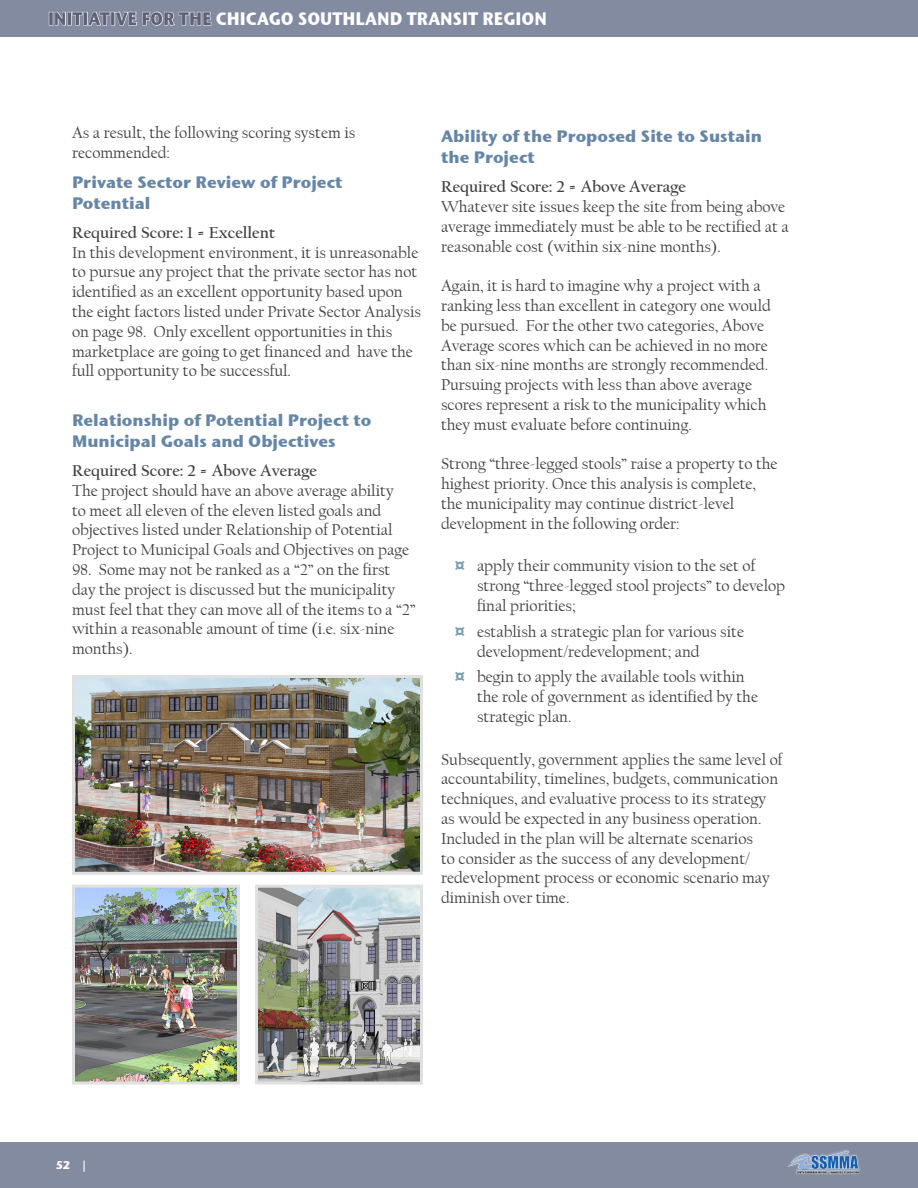
<style>
.page{position:relative;width:918px;height:1188px;background:#fff}
.page>*{position:absolute;margin:0;border:0;box-sizing:border-box;transform-origin:0 0}
.t1{font:18px "Stone Sans ITCTT Bold";color:#fff;scale:.9 1}
.main_text{font:16.5px/19.8px "Californian FB";color:#3e3e3f}
.main_text-2{font:16.5px/21px "Stone Sans ITCTT Bold";color:#6786a6}
.main_text-3{font:700 16.5px "Californian FB";color:#3e3e3f}
.t2{font:700 11.25px "Stone Sans";color:#fff}
.s1{color:#5f6176}
.s2{font-family:"Myriad Pro";font-weight:900;font-stretch:semi-expanded;color:#799fae}
</style>
<div class="page">
<div style="left:0;top:1142px;width:918px;height:46px;background:#838ba0"></div>
<div style="left:0;top:0;width:918px;height:37px;background:#838ba0"></div>
<img style="left:787px;top:1150px;width:73px;height:24px">
<div style="left:49px;top:12px;width:4px;height:13px;border:1px solid #fff"></div>
<svg style="left:55px;top:12px;width:11px;height:14px"></svg>
<div style="left:67px;top:12px;width:5px;height:13px;border:1px solid #fff"></div>
<svg style="left:72px;top:11px;width:140px;height:15px"></svg>
<img style="left:76px;top:679px;width:343px;height:192px">
<div style="left:72px;top:675px;width:351px;height:200px;border:3px solid #e0e0e1"></div>
<img style="left:76px;top:889px;width:160px;height:191px">
<div style="left:72px;top:885px;width:168px;height:199px;border:3px solid #e0e0e1"></div>
<img style="left:259px;top:889px;width:160px;height:191px">
<div style="left:255px;top:885px;width:168px;height:199px;border:3px solid #e0e0e1"></div>
<p class="t1" style="left:48px;top:7px;width:556px"><span class="s1">INITIATIVE FOR THE</span> CHICAGO SOUTHLAND TRANSIT REGION</p>
<p class="main_text" style="left:72px;top:123px;width:285px">As a result, the following scoring system is recommended:</p>
<p class="main_text-2" style="left:72px;top:171px;width:272px">Private Sector Review of Project<br>Potential</p>
<p class="main_text-3" style="left:72px;top:223px;width:205px">Required Score: 1 = Excellent</p>
<p class="main_text" style="left:72px;top:243px;width:351px">In this development environment, it is unreasonable to pursue any project that the private sector has not identified as an excellent opportunity based upon the eight factors listed under Private Sector Analysis on page 98. Only excellent opportunities in this marketplace are going to get financed and have the full opportunity to be successful.</p>
<p class="main_text-2" style="left:72px;top:410px;width:301px">Relationship of Potential Project to<br>Municipal Goals and Objectives</p>
<p class="main_text-3" style="left:72px;top:461px;width:247px">Required Score: 2 = Above Average</p>
<p class="main_text" style="left:72px;top:481px;width:339px">The project should have an above average ability to meet all eleven of the eleven listed goals and objectives listed under Relationship of Potential Project to Municipal Goals and Objectives on page</p>
<p class="main_text" style="left:72px;top:560px;width:345px">98. Some may not be ranked as a “2” on the first day the project is discussed but the municipality must feel that they can move all of the items to a “2” within a reasonable amount of time (i.e. six-nine months).</p>
<p class="main_text-2" style="left:441px;top:126px;width:323px">Ability of the Proposed Site to Sustain the Project</p>
<p class="main_text-3" style="left:441px;top:177px;width:247px">Required Score: 2 = Above Average</p>
<p class="main_text" style="left:441px;top:197px;width:349px">Whatever site issues keep the site from being above average immediately must be able to be rectified at a reasonable cost (within six-nine months).</p>
<p class="main_text" style="left:441px;top:276px;width:331px">Again, it is hard to imagine why a project with a ranking less than excellent in category one would be pursued. For the other two categories, Above Average scores which can be achieved in no more than six-nine months are strongly recommended.<br>Pursuing projects with less than above average scores represent a risk to the municipality which they must evaluate before continuing.</p>
<p class="main_text" style="left:441px;top:454px;width:338px">Strong “three-legged stools” raise a property to the highest priority. Once this analysis is complete, the municipality may continue district-level development in the following order:</p>
<p class="main_text" style="left:477px;top:556px;width:310px;text-indent:-22px"><span class="s2">¤</span> apply their community vision to the set of strong “three-legged stool projects” to develop final priorities;</p>
<p class="main_text" style="left:477px;top:622px;width:269px;text-indent:-22px"><span class="s2">¤</span> establish a strategic plan for various site development/redevelopment; and</p>
<p class="main_text" style="left:477px;top:667px;width:283px;text-indent:-22px"><span class="s2">¤</span> begin to apply the available tools within the role of government as identified by the strategic plan.</p>
<p class="main_text" style="left:441px;top:750px;width:343px">Subsequently, government applies the same level of accountability, timelines, budgets, communication techniques, and evaluative process to its strategy as would be expected in any business operation.<br>Included in the plan will be alternate scenarios<br>to consider as the success of any development/ redevelopment process or economic scenario may diminish over time.</p>
<p class="t2" style="left:56px;top:1158px;width:32px">52 |</p>
</div>
